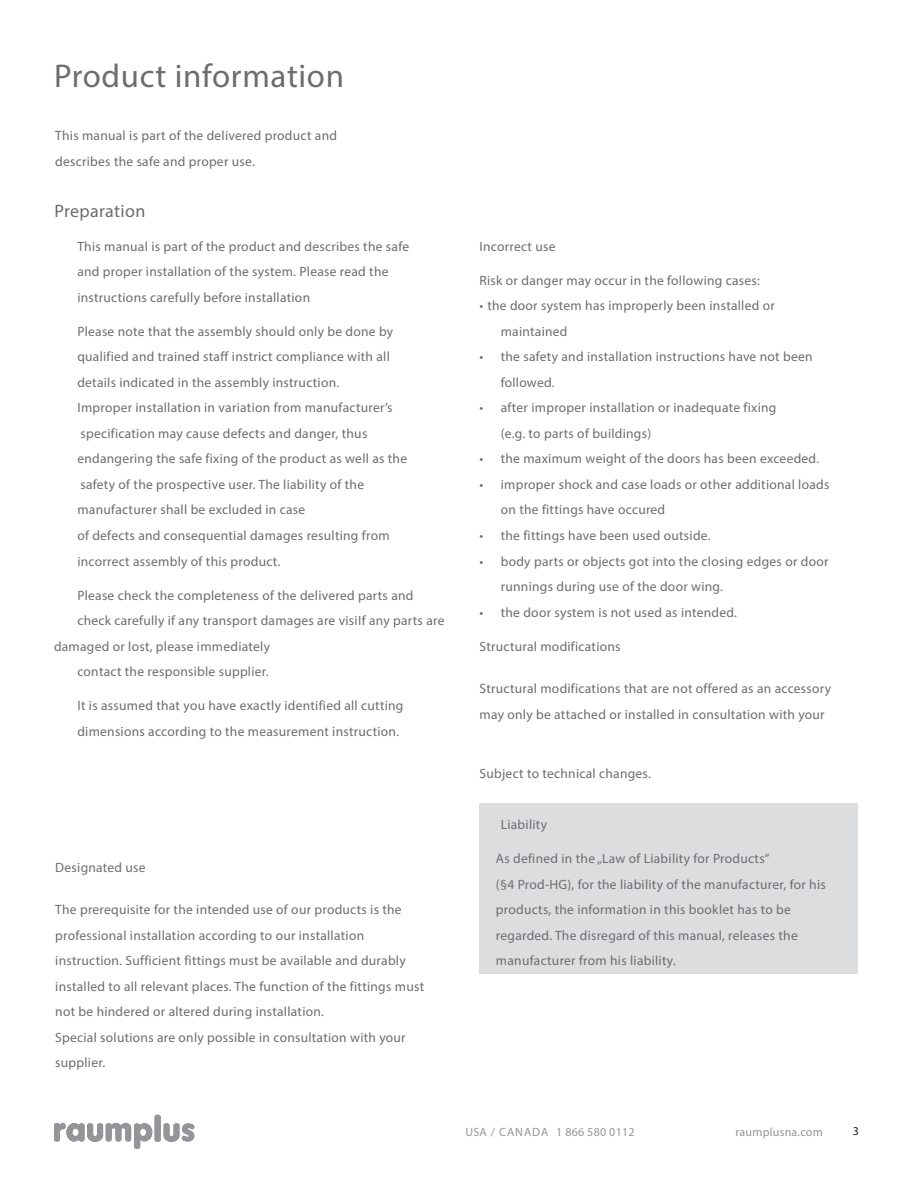
<style>
.page{position:relative;width:918px;height:1188px;background:#fff}
.page>*{position:absolute;margin:0;border:0;box-sizing:border-box;transform-origin:0 0}
.t1{font:33px "Myriad Pro";letter-spacing:.02em;color:#6c6d70}
.EN{font:18px "Myriad Pro";letter-spacing:.02em;color:#6c6d70}
.EN-2{font:13.5px/25.5px "Myriad Pro";letter-spacing:.02em;color:#6c6d70}
.t2{font:12px "Myriad Pro";letter-spacing:.02em;color:#939598}
.t3{font:12px "Myriad Pro";color:#231f20}
</style>
<div class="page">
<div style="left:480px;top:804px;width:378px;height:170px;background:#dcdddf"></div>
<svg style="left:54px;top:1115px;width:140px;height:34px"></svg>
<p class="t1" style="left:54px;top:56px;width:292px">Product information</p>
<p class="EN-2" style="left:55px;top:123px;width:283px">This manual is part of the delivered product and describes the safe and proper use.</p>
<p class="EN" style="left:54px;top:200px;width:92px">Preparation</p>
<p class="EN-2" style="left:77px;top:233px;width:333px;text-indent:-23px">n This manual is part of the product and describes the safe and proper installation of the system. Please read the instructions carefully before installation</p>
<p class="EN-2" style="left:77px;top:318px;width:331px;text-indent:-23px">n Please note that the assembly should only be done by qualified and trained staff instrict compliance with all details indicated in the assembly instruction.<br>Improper installation in variation from manufacturer’s specification may cause defects and danger, thus endangering the safe fixing of the product as well as the safety of the prospective user. The liability of the manufacturer shall be excluded in case<br>of defects and consequential damages resulting from incorrect assembly of this product.</p>
<p class="EN-2" style="left:54px;top:582px;width:361px">n Please check the completeness of the delivered parts and</p>
<p class="EN-2" style="left:77px;top:608px;width:369px">check carefully if any transport damages are visiIf any parts are</p>
<p class="EN-2" style="left:54px;top:633px;width:218px">damaged or lost, please immediately</p>
<p class="EN-2" style="left:77px;top:659px;width:193px">contact the responsible supplier.</p>
<p class="EN-2" style="left:77px;top:693px;width:328px;text-indent:-23px">n It is assumed that you have exactly identified all cutting dimensions according to the measurement instruction.</p>
<p class="EN-2" style="left:55px;top:854px;width:92px">Designated use</p>
<p class="EN-2" style="left:55px;top:897px;width:370px">The prerequisite for the intended use of our products is the professional installation according to our installation instruction. Sufficient fittings must be available and durably installed to all relevant places. The function of the fittings must not be hindered or altered during installation.<br>Special solutions are only possible in consultation with your supplier.</p>
<p class="EN-2" style="left:480px;top:233px;width:78px">Incorrect use</p>
<p class="EN-2" style="left:480px;top:267px;width:282px">Risk or danger may occur in the following cases:</p>
<p class="EN-2" style="left:501px;top:293px;width:276px;text-indent:-21px">• the door system has improperly been installed or maintained</p>
<p class="EN-2" style="left:501px;top:344px;width:313px;text-indent:-21px">• the safety and installation instructions have not been followed.</p>
<p class="EN-2" style="left:501px;top:395px;width:277px;text-indent:-21px">• after improper installation or inadequate fixing (e.g. to parts of buildings)</p>
<p class="EN-2" style="left:480px;top:446px;width:341px">• the maximum weight of the doors has been exceeded.</p>
<p class="EN-2" style="left:501px;top:471px;width:330px;text-indent:-21px">• improper shock and case loads or other additional loads on the fittings have occured</p>
<p class="EN-2" style="left:480px;top:523px;width:233px">• the fittings have been used outside.</p>
<p class="EN-2" style="left:501px;top:548px;width:329px;text-indent:-21px">• body parts or objects got into the closing edges or door runnings during use of the door wing.</p>
<p class="EN-2" style="left:480px;top:599px;width:259px">• the door system is not used as intended.</p>
<p class="EN-2" style="left:480px;top:633px;width:143px">Structural modifications</p>
<p class="EN-2" style="left:480px;top:676px;width:353px">Structural modifications that are not offered as an accessory may only be attached or installed in consultation with your</p>
<p class="EN-2" style="left:480px;top:761px;width:173px">Subject to technical changes.</p>
<p class="EN-2" style="left:501px;top:812px;width:48px">Liability</p>
<p class="EN-2" style="left:496px;top:846px;width:331px">As defined in the „Law of Liability for Products”<br>(§4 Prod-HG), for the liability of the manufacturer, for his products, the information in this booklet has to be</p>
<p class="EN-2" style="left:496px;top:922px;width:303px">regarded. The disregard of this manual, releases the manufacturer from his liability.</p>
<p class="t2" style="left:465px;top:1124px;width:171px">USA / CANADA 1 866 580 0112</p>
<p class="t2" style="left:735px;top:1124px;width:89px">raumplusna.com</p>
<p class="t3" style="left:853px;top:1124px;width:8px">3</p>
</div>
